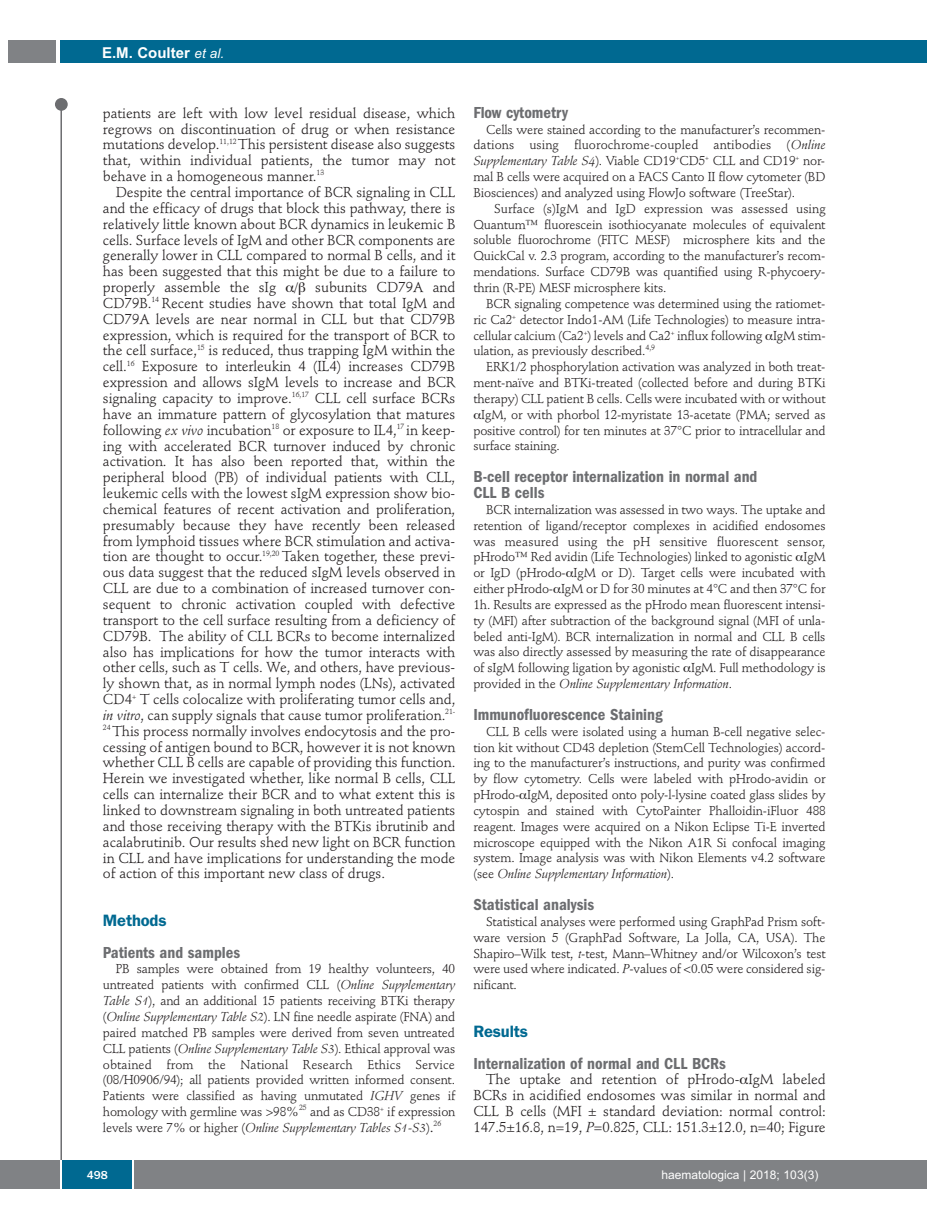
<style>
.page{position:relative;width:927px;height:1225px;background:#fff}
.page>*{position:absolute;margin:0;border:0;box-sizing:border-box;transform-origin:0 0}
.t1{font:600 condensed 16.5px/15.9px "Franklin Gothic";color:#6c6d70}
.t2{font:600 16.5px "Franklin Gothic";letter-spacing:-.01em;color:#006991}
.t3{font:700 15px "Arial";color:#fff}
.t4{font:14.25px/15.9px "Stempel Schneidler";letter-spacing:-.005em;color:#231f20;text-align:justify}
.t5{font:12.75px/15.9px "Stempel Schneidler";letter-spacing:-.015em;color:#231f20;text-align:justify}
.t6{font:12px "Arial";color:#fff}
.t7{font:500 12px "Franklin Gothic";color:#fff}
.s1{font-weight:400;font-style:italic;font-size:13.5px}
.s2{font-style:italic}
.s3{font-size:15px}
</style>
<div class="page">
<div style="left:911px;top:40px;width:16px;height:22px;background:#006991"></div>
<div style="left:910px;top:1160px;width:17px;height:28px;background:#808285"></div>
<div style="left:55px;top:98px;width:13px;height:13px;background:#6c6d70;border-radius:50%"></div>
<hr style="left:60px;top:101px;width:2px;height:1061px;background:#6c6d70">
<div style="left:60px;top:40px;width:852px;height:22px;background:#006991"></div>
<div style="left:9px;top:40px;width:47px;height:22px;background:#808285"></div>
<div style="left:0;top:1160px;width:911px;height:28px;background:#808285"></div>
<div style="left:62px;top:1160px;width:71px;height:28px;background:#006991"></div>
<hr style="left:60px;top:1160px;width:2px;height:28px;background:#fff">
<svg style="left:133px;top:1160px;width:1px;height:28px"></svg>
<p class="t3" style="left:102px;top:44px;width:124px">E.M. Coulter <span class="s1">et al.</span></p>
<p class="t4" style="left:103px;top:106px;width:354px">patients are left with low level residual disease, which regrows on discontinuation of drug or when resistance mutations develop.<sup>11,12</sup> This persistent disease also suggests that, within individual patients, the tumor may not behave in a homogeneous manner.<sup>13</sup></p>
<p class="t4" style="left:103px;top:185px;width:354px;text-indent:13px">Despite the central importance of BCR signaling in CLL and the efficacy of drugs that block this pathway, there is relatively little known about BCR dynamics in leukemic B cells. Surface levels of IgM and other BCR components are generally lower in CLL compared to normal B cells, and it has been suggested that this might be due to a failure to properly assemble the sIg</p>
<p class="t4" style="left:103px;top:281px;width:354px;text-indent:212px">subunits CD79A and CD79B.<sup>14</sup> Recent studies have shown that total IgM and CD79A levels are near normal in CLL but that CD79B expression, which is required for the transport of BCR to the cell surface,<sup>15</sup> is reduced, thus trapping IgM within the cell.<sup>16</sup> Exposure to interleukin 4 (IL4) increases CD79B expression and allows sIgM levels to increase and BCR signaling capacity to improve.<sup>16,17</sup> CLL cell surface BCRs have an immature pattern of glycosylation that matures following <span class="s2">ex vivo</span> incubation<sup>18</sup> or exposure to IL4,<sup>17</sup> in keep&shy;ing with accelerated BCR turnover induced by chronic activation. It has also been reported that, within the peripheral blood (PB) of individual patients with CLL, leukemic cells with the lowest sIgM expression show bio&shy;chemical features of recent activation and proliferation, presumably because they have recently been released from lymphoid tissues where BCR stimulation and activa&shy;tion are thought to occur.<sup>19,20</sup> Taken together, these previ&shy;ous data suggest that the reduced sIgM levels observed in CLL are due to a combination of increased turnover con&shy;sequent to chronic activation coupled with defective transport to the cell surface resulting from a deficiency of CD79B. The ability of CLL BCRs to become internalized also has implications for how the tumor interacts with other cells, such as T cells. We, and others, have previous&shy;ly shown that, as in normal lymph nodes (LNs), activated CD4<sup>+</sup> T cells colocalize with proliferating tumor cells and, <span class="s2">in vitro</span>, can supply signals that cause tumor proliferation.<sup>21- 24</sup> This process normally involves endocytosis and the pro&shy;cessing of antigen bound to BCR, however it is not known whether CLL B cells are capable of providing this function.<br>Herein we investigated whether, like normal B cells, CLL cells can internalize their BCR and to what extent this is linked to downstream signaling in both untreated patients and those receiving therapy with the BTKis ibrutinib and acalabrutinib. Our results shed new light on BCR function in CLL and have implications for understanding the mode of action of this important new class of drugs.</p>
<p class="t2" style="left:103px;top:914px;width:65px">Methods</p>
<p class="t1" style="left:103px;top:945px;width:139px">Patients and samples</p>
<p class="t5" style="left:103px;top:962px;width:354px;text-indent:13px">PB samples were obtained from 19 healthy volunteers, 40 untreated patients with confirmed CLL (<span class="s2">Online Supplementary Table S1</span>), and an additional 15 patients receiving BTKi therapy (<span class="s2">Online Supplementary Table S2</span>). LN fine needle aspirate (FNA) and paired matched PB samples were derived from seven untreated CLL patients (<span class="s2">Online Supplementary Table S3</span>). Ethical approval was obtained from the National Research Ethics Service (08/H0906/94); all patients provided written informed consent.<br>Patients were classified as having unmutated <span class="s2">IGHV</span> genes if homology with germline was &gt;98%<sup>25</sup> and as CD38<sup>+</sup> if expression levels were 7% or higher (<span class="s2">Online Supplementary Tables S1-S3</span>)<span class="s3">.</span><sup>26</sup></p>
<p class="t1" style="left:473px;top:106px;width:96px">Flow cytometry</p>
<p class="t5" style="left:473px;top:122px;width:354px;text-indent:13px">Cells were stained according to the manufacturer’s recommen&shy;dations using fluorochrome-coupled antibodies (<span class="s2">Online Supplementary Table S4</span>). Viable CD19<sup>+</sup>CD5<sup>+</sup> CLL and CD19<sup>+</sup> nor&shy;mal B cells were acquired on a FACS Canto II flow cytometer (BD Biosciences) and analyzed using FlowJo software (TreeStar).</p>
<p class="t5" style="left:473px;top:202px;width:354px;text-indent:21px">Surface (s)IgM and IgD expression was assessed using Quantum™ fluorescein isothiocyanate molecules of equivalent soluble fluorochrome (FITC MESF) microsphere kits and the QuickCal v. 2.3 program, according to the manufacturer’s recom&shy;mendations. Surface CD79B was quantified using R-phycoery&shy;thrin (R-PE) MESF microsphere kits.</p>
<p class="t5" style="left:473px;top:297px;width:354px;text-indent:13px">BCR signaling competence was determined using the ratiomet&shy;ric Ca2<sup>+</sup> detector Indo1-AM (Life Technologies) to measure intra&shy;cellular calcium (Ca2<sup>+</sup>) levels and Ca2<sup>+</sup> influx following IgM stim&shy;ulation, as previously described.<sup>4,9</sup></p>
<p class="t5" style="left:486px;top:360px;width:341px">ERK1/2 phosphorylation activation was analyzed in both treat-</p>
<p class="t5" style="left:473px;top:376px;width:354px">ment-naïve and BTKi-treated (collected before and during BTKi</p>
<p class="t5" style="left:473px;top:392px;width:354px">therapy) CLL patient B cells. Cells were incubated with or without</p>
<p class="t5" style="left:481px;top:408px;width:346px">IgM, or with phorbol 12-myristate 13-acetate (PMA; served as</p>
<p class="t5" style="left:473px;top:423px;width:354px">positive control) for ten minutes at 37°C prior to intracellular and</p>
<p class="t5" style="left:473px;top:439px;width:88px">surface staining.</p>
<p class="t1" style="left:473px;top:470px;width:286px">B-cell receptor internalization in normal and<br>CLL B cells</p>
<p class="t5" style="left:473px;top:503px;width:354px;text-indent:13px">BCR internalization was assessed in two ways. The uptake and retention of ligand/receptor complexes in acidified endosomes was measured using the pH sensitive fluorescent sensor, pHrodo™ Red avidin (Life Technologies) linked to agonistic IgM or IgD (pHrodo- IgM or D). Target cells were incubated with either pHrodo- IgM or D for 30 minutes at 4°C and then 37°C for 1h. Results are expressed as the pHrodo mean fluorescent intensi&shy;ty (MFI) after subtraction of the background signal (MFI of unla&shy;beled anti-IgM). BCR internalization in normal and CLL B cells was also directly assessed by measuring the rate of disappearance of sIgM following ligation by agonistic IgM. Full methodology is provided in the <span class="s2">Online Supplementary Information</span>.</p>
<p class="t1" style="left:473px;top:708px;width:191px">Immunofluorescence Staining</p>
<p class="t5" style="left:473px;top:724px;width:354px;text-indent:13px">CLL B cells were isolated using a human B-cell negative selec&shy;tion kit without CD43 depletion (StemCell Technologies) accord&shy;ing to the manufacturer’s instructions, and purity was confirmed by flow cytometry. Cells were labeled with pHrodo-avidin or pHrodo- IgM, deposited onto poly-l-lysine coated glass slides by cytospin and stained with CytoPainter Phalloidin-iFluor 488 reagent. Images were acquired on a Nikon Eclipse Ti-E inverted microscope equipped with the Nikon A1R Si confocal imaging system. Image analysis was with Nikon Elements v4.2 software (see <span class="s2">Online Supplementary Information</span>).</p>
<p class="t1" style="left:473px;top:898px;width:122px">Statistical analysis</p>
<p class="t5" style="left:473px;top:915px;width:354px;text-indent:13px">Statistical analyses were performed using GraphPad Prism soft&shy;ware version 5 (GraphPad Software, La Jolla, CA, USA). The Shapiro–Wilk test, <span class="s2">t</span>-test, Mann–Whitney and/or Wilcoxon’s test were used where indicated. <span class="s2">P</span>-values of &lt;0.05 were considered sig&shy;nificant.</p>
<p class="t2" style="left:473px;top:1025px;width:56px">Results</p>
<p class="t1" style="left:473px;top:1056px;width:254px">Internalization of normal and CLL BCRs</p>
<p class="t4" style="left:473px;top:1073px;width:354px;text-indent:13px">The uptake and retention of pHrodo- IgM labeled BCRs in acidified endosomes was similar in normal and CLL B cells (MFI ± standard deviation: normal control:<br>147.5±16.8, n=19, <span class="s2">P</span>=0.825, CLL: 151.3±12.0, n=40; Figure</p>
<p class="t7" style="left:87px;top:1167px;width:23px">498</p>
<p class="t6" style="left:661px;top:1167px;width:158px">haematologica | 2018; 103(3)</p>
</div>
